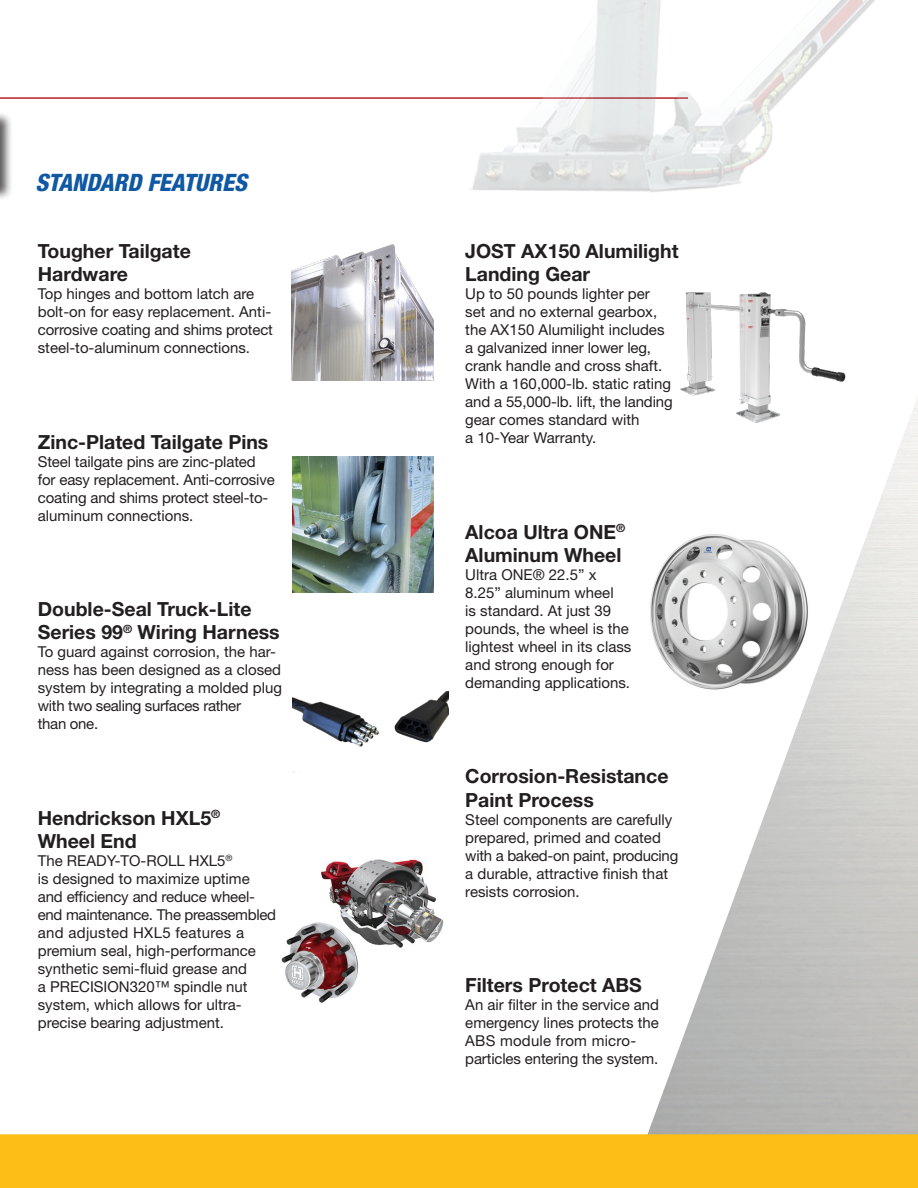
<style>
.page{position:relative;width:918px;height:1188px;background:#fff}
.page>*{position:absolute;margin:0;border:0;box-sizing:border-box;transform-origin:0 0}
.t1{font:italic 800 condensed 24px "Helvetica Neue LT Std";color:#1058a4}
.t2{font:700 19.5px/23.4px "Helvetica Neue LT Std";color:#231f20}
.t3{font:15px/18px "Helvetica Neue LT Std";color:#231f20}
</style>
<div class="page">
<img style="left:281px;top:859px;width:163px;height:144px">
<svg style="left:0;top:97px;width:434px;height:2px"></svg>
<img style="left:650px;top:400px;width:268px;height:717px">
<div style="left:0;top:111px;width:14px;height:90px;background:#231f20;opacity:.75"></div>
<img style="left:0;top:114px;width:1px;height:73px">
<svg style="left:0;top:1117px;width:918px;height:71px;fill:#fdbe15"></svg>
<img style="left:434px;top:0;width:441px;height:192px">
<img style="left:291px;top:244px;width:143px;height:137px">
<img style="left:292px;top:456px;width:142px;height:137px">
<img style="left:292px;top:691px;width:156px;height:82px">
<img style="left:678px;top:292px;width:171px;height:137px">
<p class="t1" style="left:35px;top:168px;width:213px">STANDARD FEATURES</p>
<p class="t2" style="left:38px;top:239px;width:155px">Tougher Tailgate<br>Hardware</p>
<p class="t3" style="left:38px;top:285px;width:237px">Top hinges and bottom latch are bolt-on for easy replacement. Anti&shy;corrosive coating and shims protect steel-to-aluminum connections.</p>
<p class="t2" style="left:38px;top:430px;width:232px">Zinc-Plated Tailgate Pins</p>
<p class="t3" style="left:38px;top:452px;width:238px">Steel tailgate pins are zinc-plated for easy replacement. Anti-corrosive coating and shims protect steel-to&shy;aluminum connections.</p>
<p class="t2" style="left:38px;top:597px;width:243px">Double-Seal Truck-Lite<br>Series 99<sup>®</sup> Wiring Harness</p>
<p class="t3" style="left:38px;top:643px;width:246px">To guard against corrosion, the har&shy;ness has been designed as a closed system by integrating a molded plug with two sealing surfaces rather<br>than one.</p>
<p class="t2" style="left:38px;top:806px;width:184px">Hendrickson HXL5<sup>®<br></sup>Wheel End</p>
<p class="t3" style="left:38px;top:852px;width:240px">The READY-TO-ROLL HXL5<sup>®<br></sup>is designed to maximize uptime and efficiency and reduce wheel&shy;end maintenance. The preassembled and adjusted HXL5 features a premium seal, high-performance synthetic semi-fluid grease and<br>a PRECISION320™ spindle nut system, which allows for ultra&shy;precise bearing adjustment.</p>
<p class="t2" style="left:465px;top:239px;width:215px">JOST AX150 Alumilight<br>Landing Gear</p>
<p class="t3" style="left:465px;top:285px;width:209px">Up to 50 pounds lighter per set and no external gearbox, the AX150 Alumilight includes a galvanized inner lower leg, crank handle and cross shaft.<br>With a 160,000-lb. static rating and a 55,000-lb. lift, the landing gear comes standard with<br>a 10-Year Warranty.</p>
<p class="t2" style="left:465px;top:519px;width:162px">Alcoa Ultra ONE<sup>®<br></sup>Aluminum Wheel</p>
<p class="t3" style="left:465px;top:565px;width:168px">Ultra ONE® 22.5” x<br>8.25” aluminum wheel<br>is standard. At just 39 pounds, the wheel is the lightest wheel in its class and strong enough for demanding applications.</p>
<p class="t2" style="left:465px;top:764px;width:205px">Corrosion-Resistance<br>Paint Process</p>
<p class="t3" style="left:465px;top:810px;width:214px">Steel components are carefully prepared, primed and coated with a baked-on paint, producing a durable, attractive finish that resists corrosion.</p>
<p class="t2" style="left:465px;top:973px;width:178px">Filters Protect ABS</p>
<p class="t3" style="left:465px;top:996px;width:195px">An air filter in the service and emergency lines protects the<br>ABS module from micro&shy;particles entering the system.</p>
</div>
